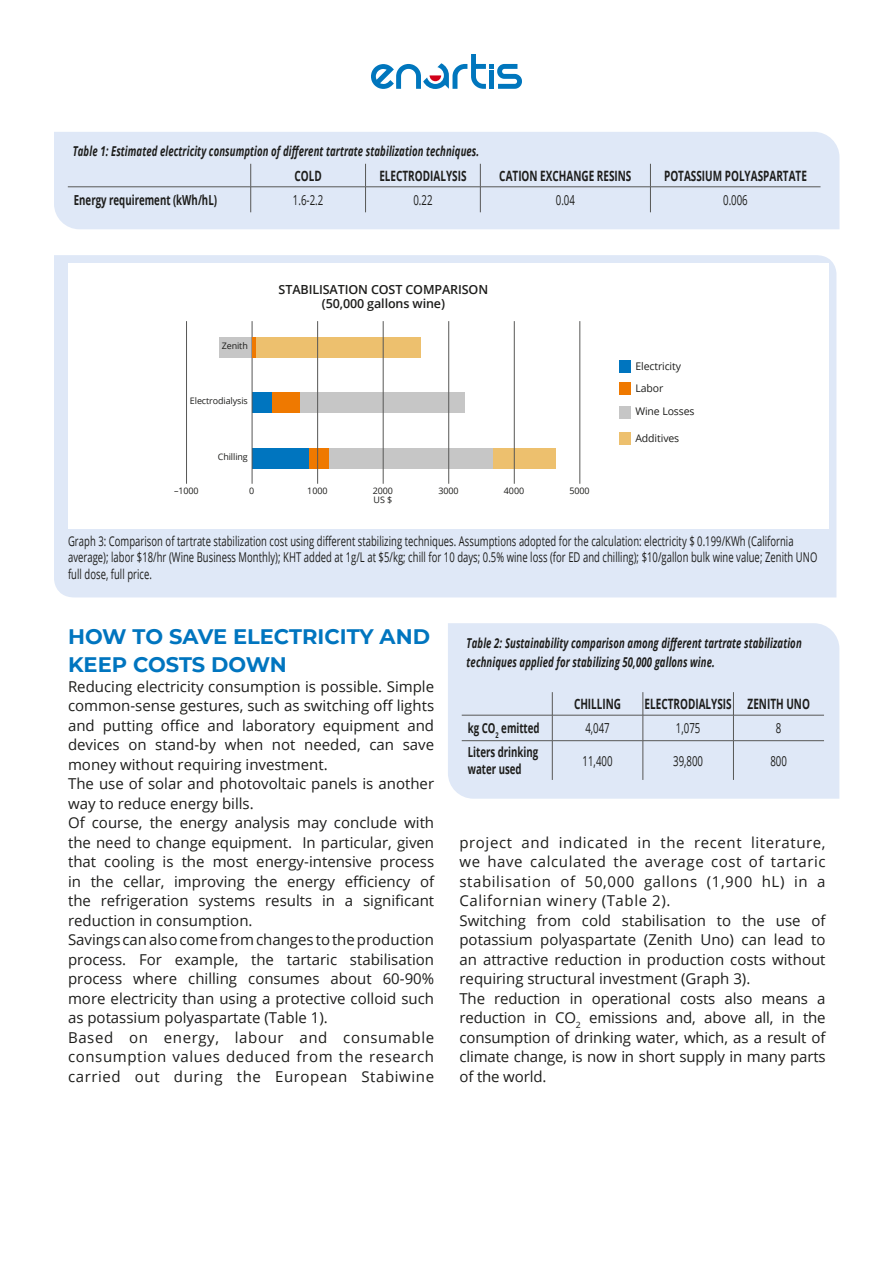
<style>
.page{position:relative;width:893px;height:1263px;background:#fff}
.page>*{position:absolute;margin:0;border:0;box-sizing:border-box;transform-origin:0 0}
.t1{font:700 21px/28.5px "Montserrat";color:#0075bf}
.t2{font:15px/19.5px "Open Sans";color:#1d1d1b}
.t3{font:700 14.25px "Open Sans";color:#1d1d1b;scale:.7 1}
.t4{font:700 13.8px/16.5px "Open Sans";color:#1d1d1b;scale:.7 1}
.t5{font:13.8px "Open Sans";color:#1d1d1b;scale:.7 1}
.t6{font:italic 700 13.65px/19.5px "Open Sans";letter-spacing:.01em;color:#1d1d1b;scale:.7 1}
.t7{font:13.5px/16.2px "Open Sans";letter-spacing:.005em;color:#1d1d1b;scale:.7 1}
.t8{font:600 12.6px/14.4px "Open Sans";letter-spacing:-.01em;color:#1d1d1b;text-align:center}
.t9{font:10.5px/21.8px "Open Sans";letter-spacing:-.01em;color:#1d1d1b}
.t10{font:9px/9.6px "Open Sans";letter-spacing:-.01em;color:#1d1d1b}
</style>
<div class="page">
<div style="left:54px;top:255px;width:782px;height:342px;background:#dfe8f7"></div>
<div style="left:68px;top:264px;width:760px;height:265px;background:#fff"></div>
<div style="left:54px;top:132px;width:785px;height:97px;background:#dfe8f7"></div>
<svg style="left:250px;top:164px;width:1px;height:48px"></svg>
<svg style="left:365px;top:164px;width:1px;height:48px"></svg>
<svg style="left:480px;top:164px;width:1px;height:48px"></svg>
<svg style="left:650px;top:164px;width:1px;height:48px"></svg>
<hr style="left:68px;top:187px;width:183px;height:1px;background:#575756">
<hr style="left:251px;top:187px;width:115px;height:1px;background:#575756">
<hr style="left:366px;top:187px;width:114px;height:1px;background:#575756">
<hr style="left:480px;top:187px;width:170px;height:1px;background:#575756">
<hr style="left:650px;top:187px;width:170px;height:1px;background:#575756">
<div style="left:448px;top:623px;width:391px;height:176px;background:#dfe8f7"></div>
<hr style="left:462px;top:715px;width:90px;height:1px;background:#575756">
<hr style="left:552px;top:715px;width:91px;height:1px;background:#575756">
<svg style="left:552px;top:692px;width:1px;height:48px"></svg>
<hr style="left:643px;top:715px;width:90px;height:1px;background:#575756">
<svg style="left:643px;top:692px;width:1px;height:48px"></svg>
<hr style="left:733px;top:715px;width:91px;height:1px;background:#575756">
<svg style="left:733px;top:692px;width:1px;height:48px"></svg>
<hr style="left:552px;top:741px;width:1px;height:39px;background:#575756">
<hr style="left:643px;top:741px;width:1px;height:39px;background:#575756">
<hr style="left:733px;top:741px;width:1px;height:39px;background:#575756">
<hr style="left:462px;top:740px;width:90px;height:1px;background:#575756">
<hr style="left:552px;top:740px;width:91px;height:1px;background:#575756">
<hr style="left:643px;top:740px;width:90px;height:1px;background:#575756">
<hr style="left:733px;top:740px;width:91px;height:1px;background:#575756">
<div style="left:620px;top:361px;width:11px;height:12px;background:#0075bf"></div>
<div style="left:620px;top:382px;width:11px;height:12px;background:#ef7900"></div>
<div style="left:620px;top:432px;width:11px;height:12px;background:#edc06e"></div>
<div style="left:620px;top:406px;width:11px;height:12px;background:#c6c6c6"></div>
<div style="left:252px;top:448px;width:304px;height:20px;background:#edc06e"></div>
<div style="left:252px;top:448px;width:241px;height:20px;background:#c6c6c6"></div>
<div style="left:252px;top:448px;width:77px;height:20px;background:#ef7900"></div>
<div style="left:254px;top:393px;width:210px;height:20px;background:#c6c6c6"></div>
<div style="left:252px;top:393px;width:48px;height:20px;background:#ef7900"></div>
<div style="left:252px;top:338px;width:168px;height:20px;background:#edc06e"></div>
<div style="left:219px;top:338px;width:33px;height:20px;background:#c6c6c6"></div>
<div style="left:252px;top:393px;width:20px;height:20px;background:#0075bf"></div>
<div style="left:252px;top:448px;width:56px;height:20px;background:#0075bf"></div>
<hr style="left:186px;top:321px;width:1px;height:163px;background:#575756">
<hr style="left:252px;top:321px;width:1px;height:163px;background:#575756">
<hr style="left:317px;top:321px;width:1px;height:163px;background:#575756">
<hr style="left:383px;top:321px;width:1px;height:163px;background:#575756">
<hr style="left:448px;top:321px;width:1px;height:163px;background:#575756">
<hr style="left:514px;top:321px;width:1px;height:163px;background:#575756">
<hr style="left:580px;top:321px;width:1px;height:163px;background:#575756">
<hr style="left:252px;top:338px;width:4px;height:20px;background:#ef7900">
<svg style="left:371px;top:54px;width:151px;height:35px"></svg>
<p class="t6" style="left:73px;top:141px;width:582px">Table 1: Estimated electricity consumption of different tartrate stabilization techniques.</p>
<p class="t3" style="left:294px;top:165px;width:41px">COLD</p>
<p class="t3" style="left:379px;top:165px;width:126px">ELECTRODIALYSIS</p>
<p class="t3" style="left:499px;top:165px;width:190px">CATION EXCHANGE RESINS</p>
<p class="t3" style="left:664px;top:165px;width:206px">POTASSIUM POLYASPARTATE</p>
<p class="t4" style="left:74px;top:191px;width:206px">Energy requirement (kWh/hL)</p>
<p class="t5" style="left:293px;top:190px;width:45px">1.6-2.2</p>
<p class="t5" style="left:413px;top:190px;width:29px">0.22</p>
<p class="t5" style="left:556px;top:190px;width:29px">0.04</p>
<p class="t5" style="left:723px;top:190px;width:37px">0.006</p>
<p class="t10" style="left:222px;top:341px;width:28px">Zenith</p>
<p class="t10" style="left:190px;top:396px;width:59px">Electrodialysis</p>
<p class="t10" style="left:218px;top:451px;width:32px">Chilling</p>
<p class="t8" style="left:279px;top:282px;width:211px">STABILISATION COST COMPARISON (50,000 gallons wine)</p>
<p class="t10" style="left:174px;top:485px;width:26px">–1000</p>
<p class="t10" style="left:249px;top:485px;width:7px">0</p>
<p class="t10" style="left:307px;top:485px;width:22px">1000</p>
<p class="t10" style="left:373px;top:485px;width:22px">2000<br>US $</p>
<p class="t10" style="left:438px;top:485px;width:22px">3000</p>
<p class="t10" style="left:504px;top:485px;width:22px">4000</p>
<p class="t10" style="left:569px;top:485px;width:22px">5000</p>
<p class="t9" style="left:635px;top:355px;width:47px">Electricity<br>Labor</p>
<p class="t9" style="left:635px;top:400px;width:61px">Wine Losses</p>
<p class="t9" style="left:635px;top:427px;width:45px">Additives</p>
<p class="t7" style="left:68px;top:533px;width:1072px">Graph 3: Comparison of tartrate stabilization cost using different stabilizing techniques. Assumptions adopted for the calculation: electricity $ 0.199/KWh (California average); labor $18/hr (Wine Business Monthly); KHT added at 1g/L at $5/kg; chill for 10 days; 0.5% wine loss (for ED and chilling); $10/gallon bulk wine value; Zenith UNO full dose, full price.</p>
<h1 class="t1" style="left:68px;top:621px;width:363px">HOW TO SAVE ELECTRICITY AND<br>KEEP COSTS DOWN</h1>
<p class="t2" style="left:68px;top:676px;width:368px">Reducing electricity consumption is possible. Simple common-sense gestures, such as switching off lights and putting office and laboratory equipment and devices on stand-by when not needed, can save money without requiring investment.<br>The use of solar and photovoltaic panels is another way to reduce energy bills.<br>Of course, the energy analysis may conclude with the need to change equipment. In particular, given that cooling is the most energy-intensive process in the cellar, improving the energy efficiency of the refrigeration systems results in a significant reduction in consumption.<br>Savings can also come from changes to the production process. For example, the tartaric stabilisation process where chilling consumes about 60-90% more electricity than using a protective colloid such as potassium polyaspartate (Table 1).<br>Based on energy, labour and consumable consumption values deduced from the research carried out during the European Stabiwine</p>
<p class="t6" style="left:467px;top:633px;width:480px">Table 2: Sustainability comparison among different tartrate stabilization techniques applied for stabilizing 50,000 gallons wine.</p>
<p class="t3" style="left:574px;top:694px;width:69px">CHILLING</p>
<p class="t3" style="left:645px;top:694px;width:238px">ELECTRODIALYSIS ZENITH UNO</p>
<p class="t4" style="left:468px;top:720px;width:104px">kg CO<sub>2</sub> emitted</p>
<p class="t5" style="left:585px;top:719px;width:36px">4,047</p>
<p class="t5" style="left:676px;top:719px;width:36px">1,075</p>
<p class="t5" style="left:776px;top:719px;width:9px">8</p>
<p class="t4" style="left:468px;top:744px;width:102px">Liters drinking water used</p>
<p class="t5" style="left:583px;top:751px;width:44px">11,400</p>
<p class="t5" style="left:673px;top:751px;width:44px">39,800</p>
<p class="t5" style="left:770px;top:751px;width:25px">800</p>
<p class="t2" style="left:459px;top:832px;width:368px">project and indicated in the recent literature, we have calculated the average cost of tartaric stabilisation of 50,000 gallons (1,900 hL) in a Californian winery (Table 2).<br>Switching from cold stabilisation to the use of potassium polyaspartate (Zenith Uno) can lead to an attractive reduction in production costs without requiring structural investment (Graph 3).<br>The reduction in operational costs also means a reduction in CO<sub>2</sub> emissions and, above all, in the consumption of drinking water, which, as a result of climate change, is now in short supply in many parts of the world.</p>
</div>
